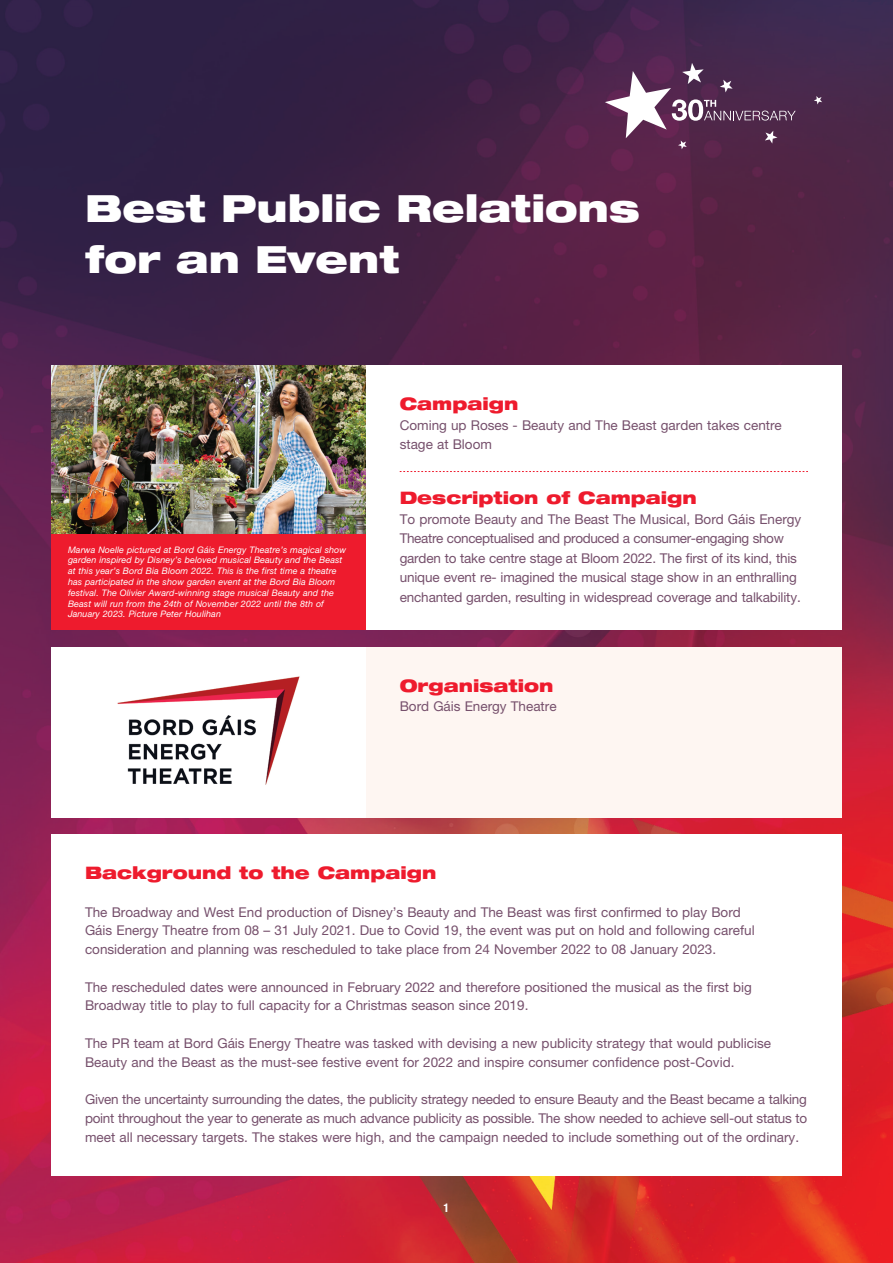
<style>
.page{position:relative;width:893px;height:1263px;background:#fff}
.page>*{position:absolute;margin:0;border:0;box-sizing:border-box;transform-origin:0 0}
.t1{font:900 expanded 37.5px "Helvetica Neue LT";color:#fff}
.t2{font:900 expanded 17.25px "Helvetica Neue LT";color:#ee1b2d}
.t3{font:13.5px/18.8px "Helvetica Neue LT";color:#76506c}
.t4{font:700 condensed 12px "Helvetica Neue LT";color:#fff}
.t5{font:italic 9px/10.8px "Helvetica Neue LT";letter-spacing:.01em;color:#fff}
</style>
<div class="page">
<img style="left:0;top:0;width:893px;height:1263px">
<div style="left:51px;top:647px;width:791px;height:170px;background:#fef6f2"></div>
<div style="left:51px;top:647px;width:315px;height:170px;background:#fff"></div>
<img style="left:117px;top:676px;width:183px;height:109px">
<div style="left:366px;top:366px;width:476px;height:264px;background:#fff"></div>
<div style="left:51px;top:834px;width:791px;height:342px;background:#fff"></div>
<svg style="left:400px;top:471px;width:408px;height:1px"></svg>
<img style="left:51px;top:366px;width:315px;height:168px">
<div style="left:51px;top:534px;width:315px;height:96px;background:#ee1b2d"></div>
<svg style="left:814px;top:96px;width:8px;height:8px"></svg>
<svg style="left:605px;top:63px;width:191px;height:86px;background:#6a4666"></svg>
<p class="t1" style="left:85px;top:184px;width:556px">Best Public Relations</p>
<p class="t1" style="left:85px;top:235px;width:316px">for an Event</p>
<p class="t5" style="left:68px;top:544px;width:280px">Marwa Noelle pictured at Bord Gáis Energy Theatre’s magical show garden inspired by Disney’s beloved musical Beauty and the Beast at this year’s Bord Bia Bloom 2022. This is the first time a theatre has participated in the show garden event at the Bord Bia Bloom festival. The Olivier Award-winning stage musical Beauty and the Beast will run from the 24th of November 2022 until the 8th of January 2023. Picture Peter Houlihan</p>
<p class="t2" style="left:400px;top:393px;width:120px">Campaign</p>
<p class="t3" style="left:400px;top:415px;width:384px;line-height:19.5px">Coming up Roses - Beauty and The Beast garden takes centre stage at Bloom</p>
<p class="t2" style="left:400px;top:487px;width:299px">Description of Campaign</p>
<p class="t3" style="left:400px;top:509px;width:403px;line-height:19.5px">To promote Beauty and The Beast The Musical, Bord Gáis Energy Theatre conceptualised and produced a consumer-engaging show garden to take centre stage at Bloom 2022. The first of its kind, this unique event re- imagined the musical stage show in an enthralling enchanted garden, resulting in widespread coverage and talkability.</p>
<p class="t2" style="left:400px;top:674px;width:155px">Organisation</p>
<p class="t3" style="left:400px;top:697px;width:158px">Bord Gáis Energy Theatre</p>
<p class="t2" style="left:85px;top:862px;width:353px">Background to the Campaign</p>
<p class="t3" style="left:85px;top:902px;width:671px">The Broadway and West End production of Disney’s Beauty and The Beast was first confirmed to play Bord<br>Gáis Energy Theatre from 08 – 31 July 2021. Due to Covid 19, the event was put on hold and following careful consideration and planning was rescheduled to take place from 24 November 2022 to 08 January 2023.</p>
<p class="t3" style="left:85px;top:977px;width:668px">The rescheduled dates were announced in February 2022 and therefore positioned the musical as the first big<br>Broadway title to play to full capacity for a Christmas season since 2019.</p>
<p class="t3" style="left:85px;top:1033px;width:688px">The PR team at Bord Gáis Energy Theatre was tasked with devising a new publicity strategy that would publicise<br>Beauty and the Beast as the must-see festive event for 2022 and inspire consumer confidence post-Covid.</p>
<p class="t3" style="left:85px;top:1090px;width:724px;text-align:justify">Given the uncertainty surrounding the dates, the publicity strategy needed to ensure Beauty and the Beast became a talking point throughout the year to generate as much advance publicity as possible. The show needed to achieve sell-out status to meet all necessary targets. The stakes were high, and the campaign needed to include something out of the ordinary.</p>
<p class="t4" style="left:444px;top:1200px;width:7px">1</p>
</div>
